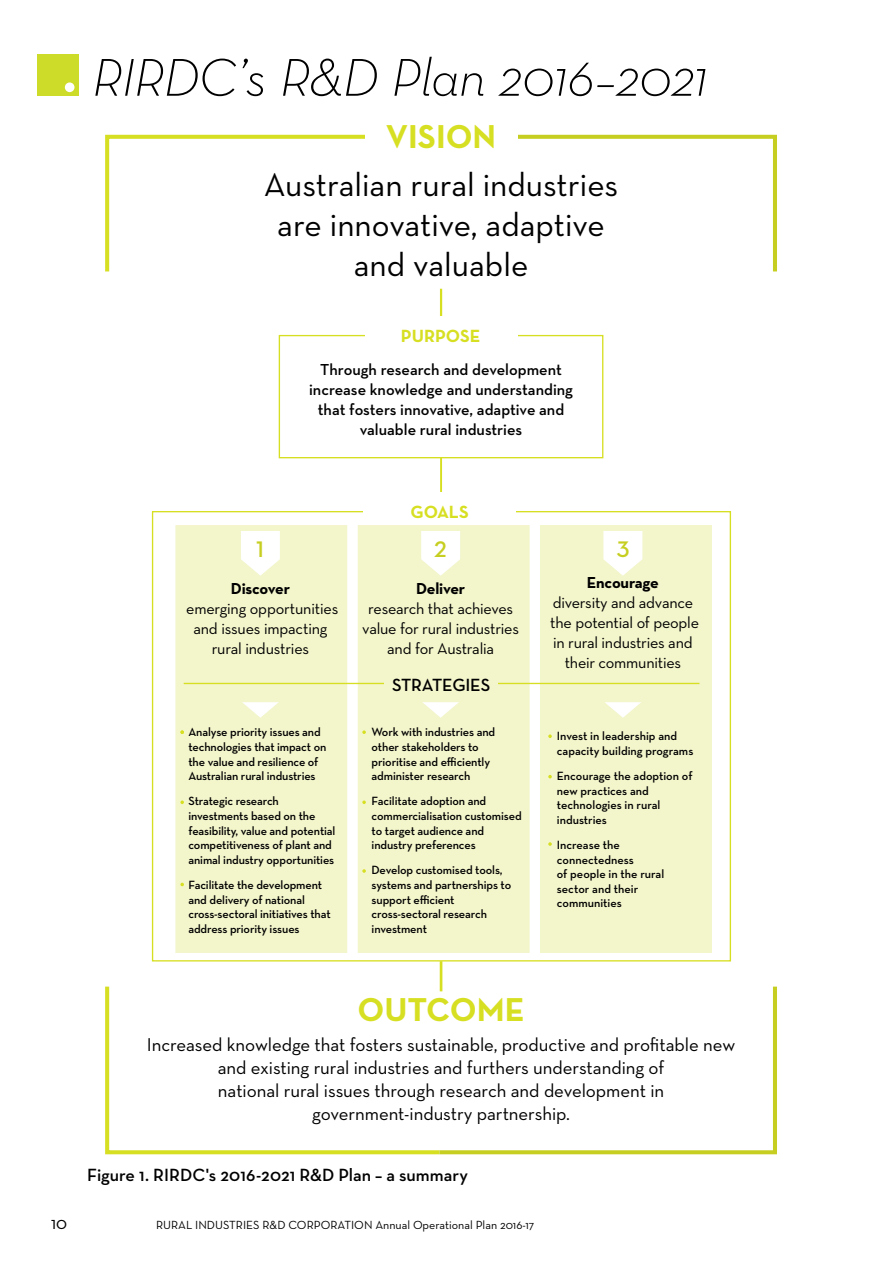
<style>
.page{position:relative;width:893px;height:1263px;background:#fff}
.page>*{position:absolute;margin:0;border:0;box-sizing:border-box;transform-origin:0 0}
.Subhead_-_Neutra_-_b{font:italic 300 54px "Neutra Text";letter-spacing:-.015em;color:#000}
.t1{font:700 33.75px "Neutra Text";color:#d7df23}
.t2{font:33.6px/40.2px "Neutra Text";color:#000;text-align:center}
.t3{font:22.95px "Neutra Text Demi Alt";color:#c6cf21}
.t4{font:18.9px/23px "Neutra Text";letter-spacing:-.005em;color:#000;text-align:center}
.t5{font:600 18px "Neutra Text";color:#000}
.t6{font:700 18px "Neutra Text";color:#d7df23}
.t7{font:18px "Neutra Text";color:#000}
.t8{font:16.2px/20.2px "Neutra Text";letter-spacing:-.015em;color:#000;text-align:center}
.t9{font:600 16.2px/20.2px "Neutra Text";color:#000;text-align:center}
.t10{font:600 12.15px/14.5px "Neutra Text";letter-spacing:-.01em;color:#000}
.t11{font:12px "Neutra Text";color:#000}
.s1{font-weight:700}
</style>
<div class="page">
<div style="left:37px;top:54px;width:42px;height:42px;background:#cddb29"></div>
<div style="left:65px;top:82px;width:10px;height:10px;background:#fff;border-radius:50%"></div>
<div style="left:175px;top:525px;width:172px;height:428px;background:#f3f5cb"></div>
<div style="left:358px;top:525px;width:172px;height:428px;background:#f3f5cb"></div>
<div style="left:540px;top:525px;width:172px;height:428px;background:#f3f5cb"></div>
<svg style="left:105px;top:134px;width:260px;height:138px"></svg>
<svg style="left:518px;top:134px;width:259px;height:138px"></svg>
<svg style="left:105px;top:986px;width:330px;height:168px"></svg>
<svg style="left:435px;top:982px;width:342px;height:172px"></svg>
<hr style="left:440px;top:961px;width:2px;height:30px;background:#d7df23">
<hr style="left:440px;top:289px;width:2px;height:50px;background:#d7df23">
<hr style="left:440px;top:457px;width:2px;height:38px;background:#d7df23">
<div style="left:279px;top:335px;width:324px;height:123px;border:1px solid #d7df23"></div>
<div style="left:365px;top:316px;width:152px;height:39px;background:#fff"></div>
<svg style="left:421px;top:531px;width:39px;height:45px"></svg>
<svg style="left:603px;top:531px;width:39px;height:45px"></svg>
<svg style="left:241px;top:531px;width:39px;height:45px"></svg>
<hr style="left:184px;top:683px;width:515px;height:1px;background:#d7df23">
<div style="left:384px;top:665px;width:114px;height:38px;background:#f3f5cb"></div>
<svg style="left:242px;top:702px;width:37px;height:16px"></svg>
<svg style="left:422px;top:702px;width:37px;height:16px"></svg>
<svg style="left:605px;top:702px;width:36px;height:16px"></svg>
<svg style="left:180px;top:800px;width:4px;height:4px"></svg>
<svg style="left:180px;top:883px;width:4px;height:3px"></svg>
<svg style="left:180px;top:730px;width:4px;height:4px"></svg>
<svg style="left:362px;top:730px;width:4px;height:4px"></svg>
<svg style="left:362px;top:800px;width:4px;height:4px"></svg>
<svg style="left:362px;top:869px;width:4px;height:4px"></svg>
<svg style="left:548px;top:734px;width:4px;height:4px"></svg>
<svg style="left:548px;top:775px;width:4px;height:3px"></svg>
<svg style="left:548px;top:842px;width:4px;height:4px"></svg>
<div style="left:363px;top:492px;width:153px;height:30px;background:#fff"></div>
<h2 class="Subhead_-_Neutra_-_b" style="left:92px;top:44px;width:618px">RIRDC’s R&amp;D Plan 2016–2021</h2>
<p class="t1" style="left:386px;top:116px;width:112px">VISION</p>
<p class="t2" style="left:264px;top:164px;width:356px">Australian rural industries are innovative, adaptive and valuable</p>
<p class="t6" style="left:401px;top:325px;width:81px">PURPOSE</p>
<p class="t9" style="left:309px;top:359px;width:265px">Through research and development increase knowledge and understanding that fosters innovative, adaptive and valuable rural industries</p>
<p class="t6" style="left:410px;top:501px;width:60px">GOALS</p>
<p class="t3" style="left:256px;top:535px;width:9px">1</p>
<p class="t3" style="left:434px;top:535px;width:14px">2</p>
<p class="t3" style="left:617px;top:535px;width:14px">3</p>
<p class="t8" style="left:186px;top:578px;width:154px"><span class="s1">Discover<br></span>emerging opportunities and issues impacting rural industries</p>
<p class="t8" style="left:362px;top:578px;width:158px"><span class="s1">Deliver<br></span>research that achieves value for rural industries and for Australia</p>
<p class="t8" style="left:550px;top:572px;width:150px"><span class="s1">Encourage<br></span>diversity and advance the potential of people in rural industries and their communities</p>
<p class="t10" style="left:188px;top:725px;width:140px">Analyse priority issues and technologies that impact on the value and resilience of<br>Australian rural industries</p>
<p class="t10" style="left:188px;top:794px;width:148px">Strategic research investments based on the feasibility, value and potential competitiveness of plant and animal industry opportunities</p>
<p class="t10" style="left:188px;top:877px;width:144px">Facilitate the development and delivery of national cross-sectoral initiatives that address priority issues</p>
<p class="t5" style="left:392px;top:674px;width:100px">STRATEGIES</p>
<p class="t10" style="left:372px;top:725px;width:125px">Work with industries and other stakeholders to prioritise and efficiently administer research</p>
<p class="t10" style="left:372px;top:794px;width:152px">Facilitate adoption and commercialisation customised to target audience and industry preferences</p>
<p class="t10" style="left:372px;top:863px;width:141px">Develop customised tools, systems and partnerships to support efficient cross-sectoral research investment</p>
<p class="t10" style="left:557px;top:729px;width:138px">Invest in leadership and capacity building programs</p>
<p class="t10" style="left:557px;top:768px;width:137px">Encourage the adoption of new practices and technologies in rural industries</p>
<p class="t10" style="left:557px;top:837px;width:109px">Increase the connectedness<br>of people in the rural sector and their communities</p>
<p class="t1" style="left:357px;top:988px;width:169px">OUTCOME</p>
<p class="t4" style="left:147px;top:1032px;width:590px">Increased knowledge that fosters sustainable, productive and profitable new and existing rural industries and furthers understanding of<br>national rural issues through research and development in government-industry partnership.</p>
<h3 class="t5" style="left:87px;top:1164px;width:383px">Figure 1. RIRDC's 2016-2021 R&amp;D Plan – a summary</h3>
<h3 class="t7" style="left:51px;top:1212px;width:18px">10</h3>
<p class="t11" style="left:156px;top:1217px;width:380px">RURAL INDUSTRIES R&amp;D CORPORATION Annual Operational Plan 2016-17</p>
</div>
